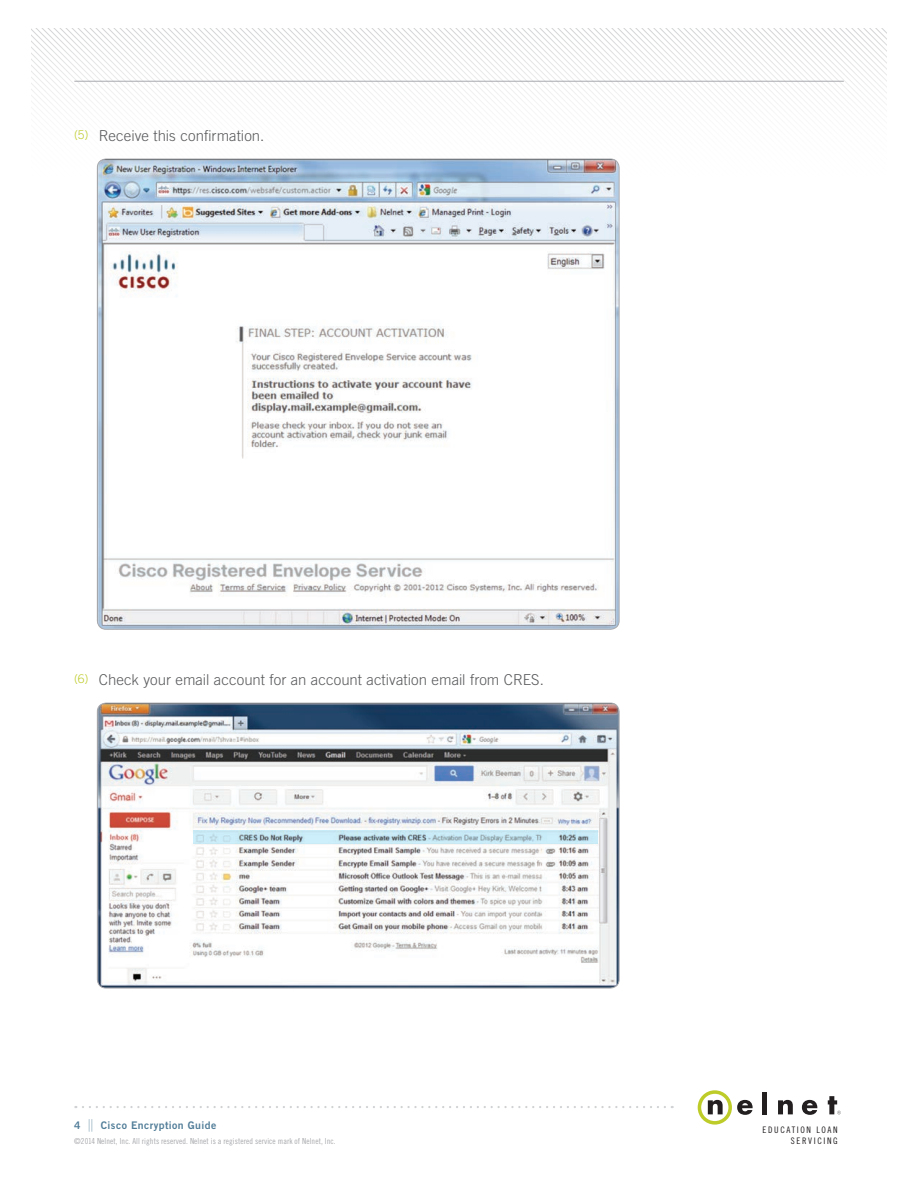
<style>
.page{position:relative;width:918px;height:1188px;background:#fff}
.page>*{position:absolute;margin:0;border:0;box-sizing:border-box;transform-origin:0 0}
.t1{font:300 15px "Trade Gothic LT Std";letter-spacing:.005em;color:#57585a}
.t2{font:10.5px "Trade Gothic LT Std Bd 2";letter-spacing:.04em;color:#517d98}
.t3{font:9px "Trade Gothic LT Std Cn 18";letter-spacing:.18em;color:#231f20}
.t4{font:8.25px "Trade Gothic LT Std Cn 18";letter-spacing:.01em;color:#a8a9ad}
.s1{font-size:12px;color:#becc2a}
.s2{font-family:"Helvetica Neue LT Std";font-weight:100;font-size:12.6px}
</style>
<div class="page">
<svg style="left:75px;top:1106px;width:590px;height:2px"></svg>
<svg style="left:698px;top:1090px;width:55px;height:35px"></svg>
<div style="left:762px;top:1092px;width:5px;height:22px;background:#231f20"></div>
<svg style="left:778px;top:1100px;width:15px;height:14px"></svg>
<svg style="left:802px;top:1100px;width:15px;height:15px"></svg>
<svg style="left:828px;top:1096px;width:13px;height:18px"></svg>
<svg style="left:643px;top:29px;width:244px;height:76px"></svg>
<svg style="left:475px;top:29px;width:168px;height:166px"></svg>
<svg style="left:337px;top:29px;width:138px;height:130px"></svg>
<svg style="left:289px;top:29px;width:48px;height:130px"></svg>
<svg style="left:31px;top:29px;width:258px;height:166px"></svg>
<hr style="left:74px;top:81px;width:770px;height:1px;background:#a8a9ad">
<img style="left:97px;top:159px;width:522px;height:470px">
<img style="left:97px;top:703px;width:522px;height:285px">
<div style="left:97px;top:703px;width:522px;height:285px;border:1px solid #a8a9ad;border-radius:9px"></div>
<svg style="left:193px;top:831px;width:404px;height:13px;background:#bad8e3"></svg>
<p class="t1" style="left:74px;top:126px;width:192px"><span class="s1">(5)</span> Receive this confirmation.</p>
<p class="t1" style="left:74px;top:670px;width:471px"><span class="s1">(6)</span> Check your email account for an account activation email from CRES.</p>
<p class="t2" style="left:74px;top:1118px;width:144px">4 <span class="s2">||</span> Cisco Encryption Guide</p>
<p class="t3" style="left:763px;top:1124px;width:77px">EDUCATION LOAN</p>
<p class="t4" style="left:74px;top:1136px;width:263px">©2014 Nelnet, Inc. All rights reserved. Nelnet is a registered service mark of Nelnet, Inc.</p>
<p class="t3" style="left:791px;top:1135px;width:48px">SERVICING</p>
</div>
